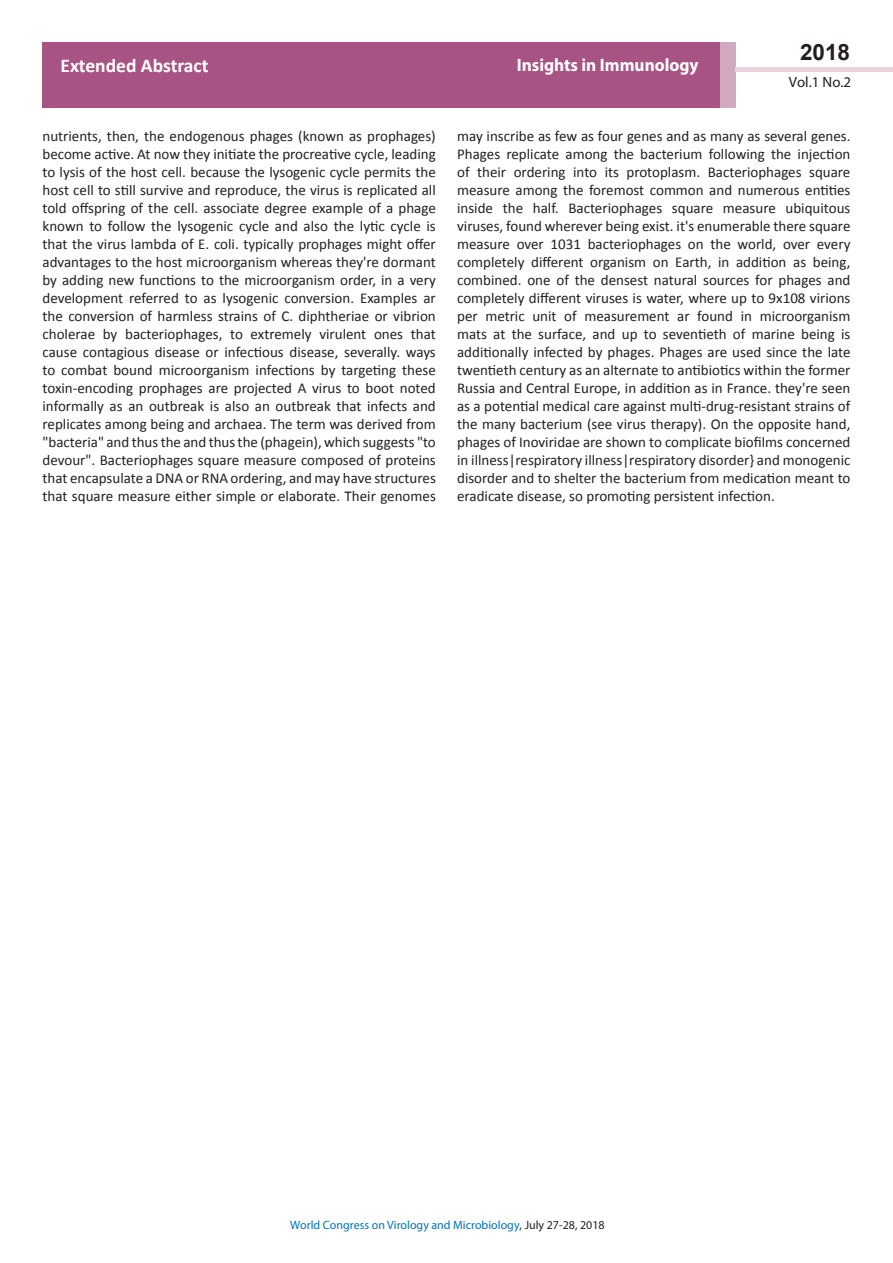
<style>
.page{position:relative;width:893px;height:1263px;background:#fff}
.page>*{position:absolute;margin:0;border:0;box-sizing:border-box;transform-origin:0 0}
.t1{font:700 22.5px "Arial";color:#231f20}
.sub-side{font:700 19.5px "Calibri";color:#fff}
.t2{font:700 18px "Myriad Pro";color:#fff;scale:.96 1}
.t3{font:15px/18px "Calibri";color:#231f20;text-align:justify}
.t4{font:14.85px "Myriad Pro";color:#231f20}
.t5{font:12px "Myriad Pro";color:#0072bc}
.s1{color:#231f20}
</style>
<div class="page">
<div style="left:43px;top:42px;width:678px;height:66px;background:#a75484"></div>
<div style="left:720px;top:42px;width:16px;height:66px;background:#d1a9c1"></div>
<hr style="left:736px;top:68px;width:157px;height:4px;background:#e7d2de">
<p class="sub-side" style="left:61px;top:53px;width:149px">Extended Abstract</p>
<p class="t2" style="left:517px;top:53px;width:191px">Insights in Immunology</p>
<p class="t1" style="left:800px;top:37px;width:52px">2018</p>
<p class="t4" style="left:789px;top:72px;width:64px">Vol.1 No.2</p>
<p class="t3" style="left:43px;top:127px;width:395px">nutrients, then, the endogenous phages (known as prophages) become active. At now they initiate the procreative cycle, leading to lysis of the host cell. because the lysogenic cycle permits the host cell to still survive and reproduce, the virus is replicated all told offspring of the cell. associate degree example of a phage known to follow the lysogenic cycle and also the lytic cycle is that the virus lambda of E. coli. typically prophages might offer advantages to the host microorganism whereas they're dormant by adding new functions to the microorganism order, in a very development referred to as lysogenic conversion. Examples ar the conversion of harmless strains of C. diphtheriae or vibrion cholerae by bacteriophages, to extremely virulent ones that cause contagious disease or infectious disease, severally. ways to combat bound microorganism infections by targeting these toxin-encoding prophages are projected A virus to boot noted informally as an outbreak is also an outbreak that infects and replicates among being and archaea. The term was derived from "bacteria" and thus the and thus the (phagein), which suggests "to devour". Bacteriophages square measure composed of proteins that encapsulate a DNA or RNA ordering, and may have structures that square measure either simple or elaborate. Their genomes</p>
<p class="t3" style="left:457px;top:127px;width:395px">may inscribe as few as four genes and as many as several genes.<br>Phages replicate among the bacterium following the injection of their ordering into its protoplasm. Bacteriophages square measure among the foremost common and numerous entities inside the half. Bacteriophages square measure ubiquitous viruses, found wherever being exist. it's enumerable there square measure over 1031 bacteriophages on the world, over every completely different organism on Earth, in addition as being, combined. one of the densest natural sources for phages and completely different viruses is water, where up to 9x108 virions per metric unit of measurement ar found in microorganism mats at the surface, and up to seventieth of marine being is additionally infected by phages. Phages are used since the late twentieth century as an alternate to antibiotics within the former Russia and Central Europe, in addition as in France. they're seen as a potential medical care against multi-drug-resistant strains of the many bacterium (see virus therapy). On the opposite hand, phages of Inoviridae are shown to complicate biofilms concerned in illness|respiratory illness|respiratory disorder} and monogenic disorder and to shelter the bacterium from medication meant to eradicate disease, so promoting persistent infection.</p>
<p class="t5" style="left:290px;top:1218px;width:316px">World Congress on Virology and Microbiology<span class="s1">, July 27-28, 2018</span></p>
</div>
